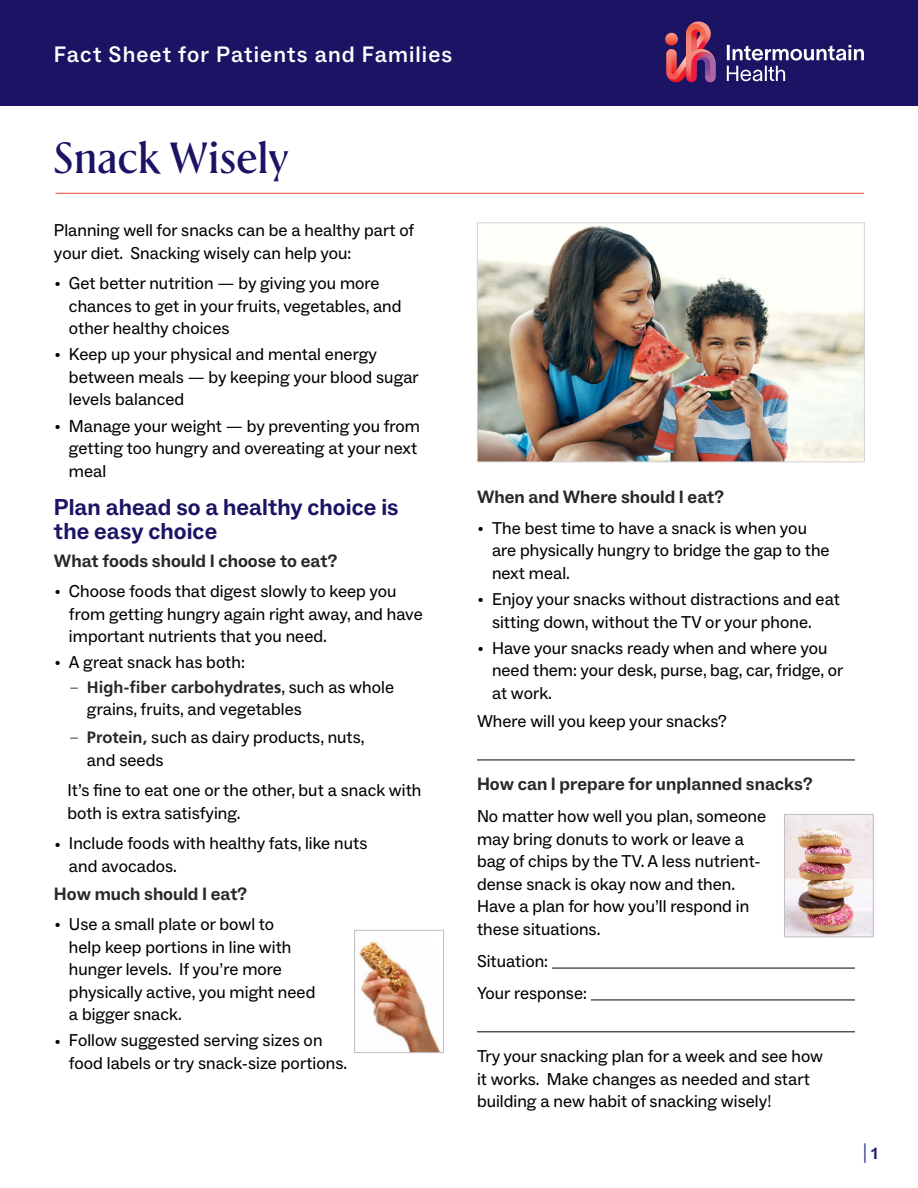
<style>
.page{position:relative;width:918px;height:1188px;background:#fff}
.page>*{position:absolute;margin:0;border:0;box-sizing:border-box;transform-origin:0 0}
.Title__h1{font:500 43.5px "Rector";letter-spacing:.01em;color:#1b1464}
.Level_1__h2{font:700 23.25px/24px "ABC Social";letter-spacing:.005em;color:#1b1464}
.t1{font:500 22.5px "ABC Social";letter-spacing:.05em;color:#fff}
.t2{font:19.5px "ABC Social";color:#323f99}
.Main__p{font:700 18px "ABC Social";color:#292829}
.Main__p-2{font:17.25px/22.5px "ABC Social";letter-spacing:.005em;color:#000}
.t3{font:700 16.5px "Frutiger LT Std";color:#292829}
.s1{font-family:"Adobe Garamond Pro";font-size:15px}
.s2{font-family:"Adobe Garamond Pro";font-weight:400;font-size:15px;color:#000}
.s3{font-family:"ABC Social";font-weight:400;font-size:17.25px;color:#000}
.s4{font-family:"Frutiger LT Std";font-weight:700;font-size:16.5px;color:#292829}
.s5{font-weight:700;font-size:16.5px;color:#231d69}
</style>
<div class="page">
<div style="left:0;top:0;width:918px;height:106px;background:#1b1464"></div>
<svg style="left:727px;top:45px;width:137px;height:36px"></svg>
<svg style="left:665px;top:21px;width:51px;height:61px"></svg>
<hr style="left:55px;top:193px;width:809px;height:1px;background:#f15856">
<hr style="left:477px;top:760px;width:378px;height:1px;background:#000">
<hr style="left:552px;top:968px;width:303px;height:1px;background:#000">
<hr style="left:591px;top:1000px;width:264px;height:1px;background:#000">
<hr style="left:477px;top:1032px;width:378px;height:1px;background:#000">
<img style="left:358px;top:941px;width:83px;height:110px">
<div style="left:354px;top:930px;width:90px;height:123px;border:1px solid #bcbec0"></div>
<img style="left:479px;top:225px;width:384px;height:235px">
<div style="left:477px;top:223px;width:388px;height:239px;border:1px solid #d1d3d4"></div>
<img style="left:786px;top:816px;width:86px;height:119px">
<div style="left:784px;top:814px;width:90px;height:123px;border:1px solid #bcbec0"></div>
<h3 class="t1" style="left:54px;top:40px;width:400px">Fact Sheet for Patients and Families</h3>
<p class="Title__h1" style="left:54px;top:128px;width:237px">Snack Wisely</p>
<p class="Main__p-2" style="left:54px;top:219px;width:362px">Planning well for snacks can be a healthy part of your diet. Snacking wisely can help you:</p>
<p class="Main__p-2" style="left:69px;top:272px;width:334px;text-indent:-14px"><span class="s1">•</span> Get better nutrition — by giving you more chances to get in your fruits, vegetables, and other healthy choices</p>
<p class="Main__p-2" style="left:69px;top:343px;width:351px;text-indent:-14px"><span class="s1">•</span> Keep up your physical and mental energy between meals — by keeping your blood sugar levels balanced</p>
<p class="Main__p-2" style="left:69px;top:415px;width:353px;text-indent:-14px"><span class="s1">•</span> Manage your weight — by preventing you from getting too hungry and overeating at your next meal</p>
<p class="Level_1__h2" style="left:54px;top:496px;width:346px">Plan ahead so a healthy choice is the easy choice</p>
<p class="Main__p" style="left:54px;top:549px;width:285px">What foods should I choose to eat?</p>
<p class="Main__p-2" style="left:69px;top:580px;width:355px;text-indent:-14px"><span class="s1">•</span> Choose foods that digest slowly to keep you from getting hungry again right away, and have important nutrients that you need.</p>
<p class="Main__p-2" style="left:55px;top:651px;width:192px"><span class="s1">•</span> A great snack has both:</p>
<p class="t3" style="left:70px;top:678px;width:325px"><span class="s2">–</span> High-fiber carbohydrates<span class="s3">, such as whole</span></p>
<p class="Main__p-2" style="left:87px;top:699px;width:216px">grains, fruits, and vegetables</p>
<p class="Main__p-2" style="left:87px;top:726px;width:279px;text-indent:-16px"><span class="s1">–</span> <span class="s4">Protein,</span> such as dairy products, nuts, and seeds</p>
<p class="Main__p-2" style="left:67px;top:780px;width:355px">It’s fine to eat one or the other, but a snack with both is extra satisfying.</p>
<p class="Main__p-2" style="left:69px;top:833px;width:300px;text-indent:-14px"><span class="s1">•</span> Include foods with healthy fats, like nuts and avocados.</p>
<p class="Main__p" style="left:54px;top:883px;width:195px">How much should I eat?</p>
<p class="Main__p-2" style="left:69px;top:913px;width:248px;text-indent:-14px"><span class="s1">•</span> Use a small plate or bowl to<br>help keep portions in line with hunger levels. If you’re more physically active, you might need a bigger snack.</p>
<p class="Main__p-2" style="left:69px;top:1030px;width:280px;text-indent:-14px"><span class="s1">•</span> Follow suggested serving sizes on food labels or try snack-size portions.</p>
<p class="Main__p" style="left:477px;top:486px;width:249px">When and Where should I eat?</p>
<p class="Main__p-2" style="left:492px;top:517px;width:339px;text-indent:-14px"><span class="s1">•</span> The best time to have a snack is when you are physically hungry to bridge the gap to the next meal.</p>
<p class="Main__p-2" style="left:492px;top:588px;width:350px;text-indent:-14px"><span class="s1">•</span> Enjoy your snacks without distractions and eat sitting down, without the TV or your phone.</p>
<p class="Main__p-2" style="left:492px;top:637px;width:353px;text-indent:-14px"><span class="s1">•</span> Have your snacks ready when and where you need them: your desk, purse, bag, car, fridge, or at work.</p>
<p class="Main__p-2" style="left:477px;top:710px;width:251px">Where will you keep your snacks?</p>
<p class="Main__p" style="left:477px;top:773px;width:337px">How can I prepare for unplanned snacks?</p>
<p class="Main__p-2" style="left:477px;top:805px;width:291px">No matter how well you plan, someone may bring donuts to work or leave a bag of chips by the TV. A less nutrient&shy;dense snack is okay now and then.<br>Have a plan for how you’ll respond in these situations.</p>
<p class="Main__p-2" style="left:477px;top:950px;width:73px">Situation:</p>
<p class="Main__p-2" style="left:477px;top:982px;width:111px">Your response:</p>
<p class="Main__p-2" style="left:477px;top:1045px;width:348px">Try your snacking plan for a week and see how it works. Make changes as needed and start building a new habit of snacking wisely!</p>
<p class="t2" style="left:863px;top:1139px;width:16px">|<span class="s5">1</span></p>
</div>
